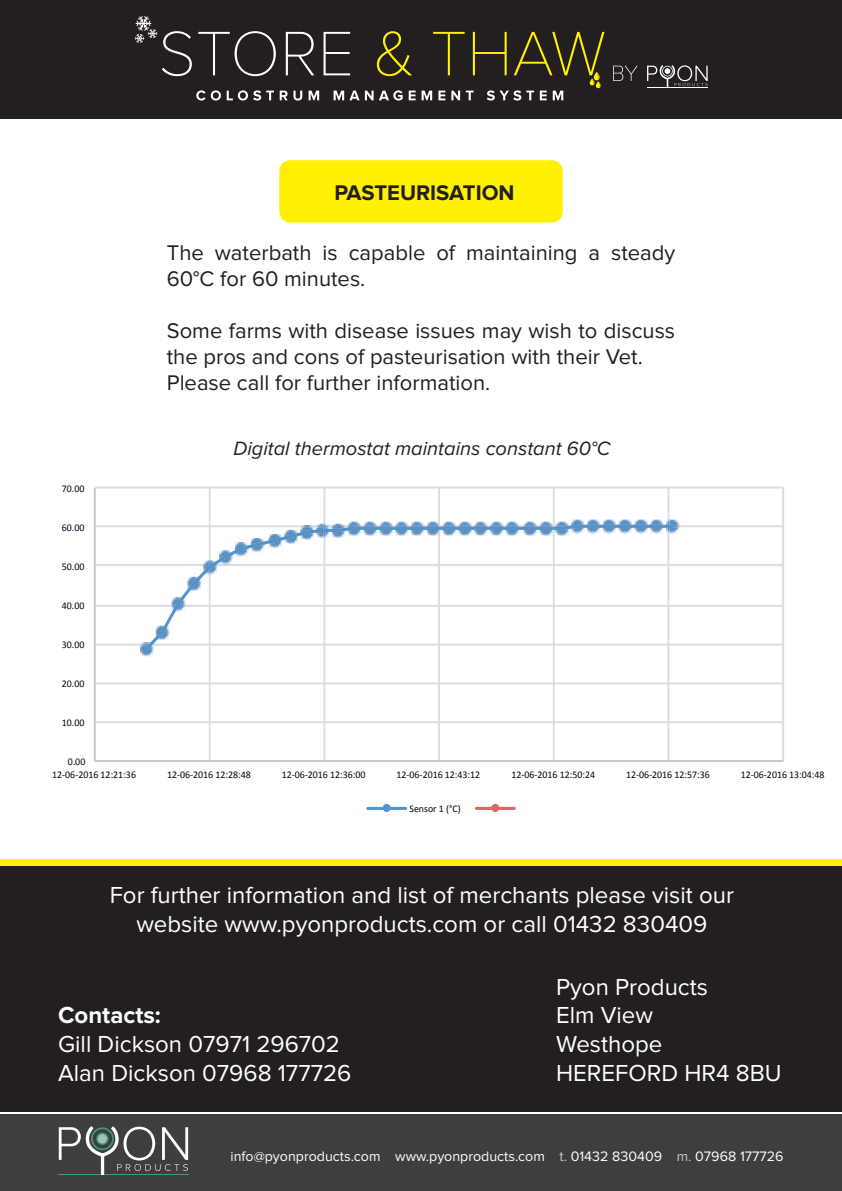
<style>
.page{position:relative;width:842px;height:1191px;background:#fff}
.page>*{position:absolute;margin:0;border:0;box-sizing:border-box;transform-origin:0 0}
.t1{font:24px/28.8px "Proxima Nova";color:#fff}
.t2{font:700 24px "Proxima Nova";color:#fff}
.t3{font:22px/26px "Proxima Nova";color:#231f20}
.t4{font:700 22px "Proxima Nova";color:#231f20}
.t5{font:italic 20px "Proxima Nova";color:#231f20}
.t6{font:14.2px "Proxima Nova";color:#fff}
.t7{font:700 12.2px "Calibri";color:#000515}
.t8{font:10.2px "Calibri";color:#000515}
.s1{color:#c7c8ca}
</style>
<div class="page">
<div style="left:0;top:859px;width:842px;height:7px;background:#fff101"></div>
<div style="left:0;top:866px;width:842px;height:245px;background:#231f20"></div>
<div style="left:279px;top:160px;width:284px;height:63px;background:#fff101;border-radius:11px"></div>
<svg style="left:93px;top:486px;width:691px;height:326px"></svg>
<div style="left:0;top:1114px;width:842px;height:77px;background:#3e3e3f"></div>
<hr style="left:58px;top:1174px;width:131px;height:1px;background:#429a79">
<svg style="left:59px;top:1126px;width:129px;height:49px"></svg>
<svg style="left:96px;top:1132px;width:13px;height:13px"></svg>
<div style="left:98px;top:1134px;width:9px;height:9px;background:#a1c4b2;border-radius:50%"></div>
<div style="left:0;top:0;width:842px;height:119px;background:#231f20"></div>
<hr style="left:647px;top:88px;width:61px;height:1px;background:#fff">
<svg style="left:647px;top:65px;width:61px;height:23px"></svg>
<svg style="left:613px;top:66px;width:25px;height:15px"></svg>
<svg style="left:135px;top:16px;width:57px;height:60px"></svg>
<svg style="left:198px;top:31px;width:78px;height:45px"></svg>
<svg style="left:286px;top:32px;width:28px;height:43px"></svg>
<svg style="left:324px;top:32px;width:26px;height:43px"></svg>
<svg style="left:377px;top:31px;width:35px;height:45px"></svg>
<svg style="left:196px;top:90px;width:25px;height:10px"></svg>
<svg style="left:227px;top:90px;width:47px;height:10px"></svg>
<svg style="left:280px;top:91px;width:22px;height:9px"></svg>
<svg style="left:309px;top:91px;width:10px;height:9px"></svg>
<svg style="left:334px;top:90px;width:69px;height:10px"></svg>
<svg style="left:409px;top:91px;width:7px;height:9px"></svg>
<svg style="left:422px;top:32px;width:182px;height:68px"></svg>
<p class="t4" style="left:334px;top:183px;width:182px">PASTEURISATION</p>
<p class="t3" style="left:167px;top:240px;width:510px">The waterbath is capable of maintaining a steady<br>60°C for 60 minutes.</p>
<p class="t3" style="left:167px;top:318px;width:510px">Some farms with disease issues may wish to discuss the pros and cons of pasteurisation with their Vet.<br>Please call for further information.</p>
<p class="t8" style="left:62px;top:482px;width:24px">70.00</p>
<p class="t8" style="left:62px;top:521px;width:24px">60.00</p>
<p class="t8" style="left:62px;top:560px;width:24px">50.00</p>
<p class="t8" style="left:62px;top:599px;width:24px">40.00</p>
<p class="t8" style="left:62px;top:638px;width:24px">30.00</p>
<p class="t8" style="left:62px;top:677px;width:24px">20.00</p>
<p class="t8" style="left:62px;top:716px;width:24px">10.00</p>
<p class="t8" style="left:68px;top:755px;width:19px">0.00</p>
<p class="t5" style="left:233px;top:439px;width:378px">Digital thermostat maintains constant 60°C</p>
<p class="t7" style="left:413px;top:444px;width:53px">Chart Title</p>
<p class="t8" style="left:52px;top:768px;width:85px">12-06-2016 12:21:36</p>
<p class="t8" style="left:167px;top:768px;width:85px">12-06-2016 12:28:48</p>
<p class="t8" style="left:282px;top:768px;width:85px">12-06-2016 12:36:00</p>
<p class="t8" style="left:397px;top:768px;width:85px">12-06-2016 12:43:12</p>
<p class="t8" style="left:511px;top:768px;width:85px">12-06-2016 12:50:24</p>
<p class="t8" style="left:626px;top:768px;width:85px">12-06-2016 12:57:36</p>
<p class="t8" style="left:741px;top:768px;width:85px">12-06-2016 13:04:48</p>
<p class="t8" style="left:409px;top:802px;width:53px">Sensor 1 (°C)</p>
<p class="t1" style="left:110px;top:881px;width:626px;text-align:center">For further information and list of merchants please visit our website www.pyonproducts.com or call 01432 830409</p>
<p class="t2" style="left:58px;top:1004px;width:104px">Contacts:</p>
<p class="t1" style="left:58px;top:1030px;width:295px">Gill Dickson 07971 296702<br>Alan Dickson 07968 177726</p>
<p class="t1" style="left:556px;top:973px;width:227px">Pyon Products<br>Elm View<br>Westhope<br>HEREFORD HR4 8BU</p>
<p class="t6" style="left:231px;top:1149px;width:554px">info@pyonproducts.com www.pyonproducts.com <span class="s1">t.</span> 01432 830409 <span class="s1">m.</span> 07968 177726</p>
</div>
